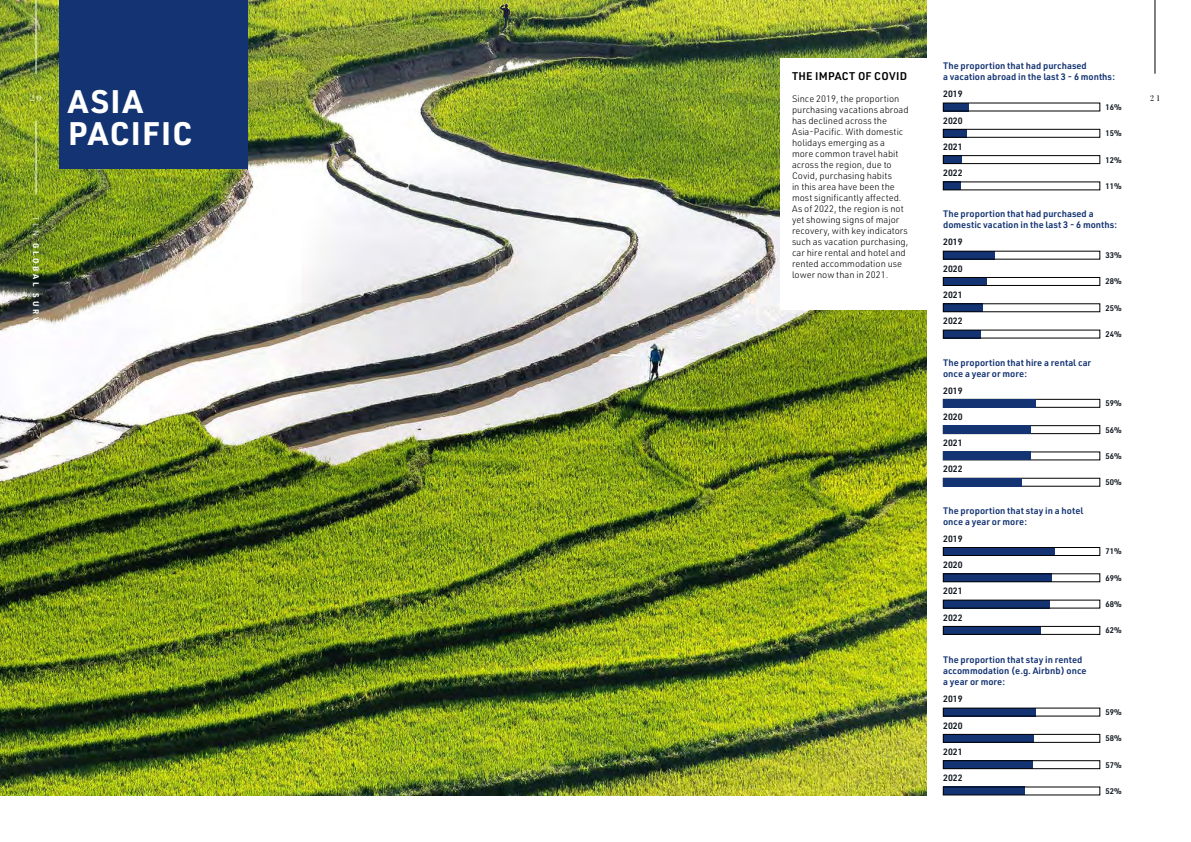
<style>
.page{position:relative;width:1191px;height:842px;background:#fff}
.page>*{position:absolute;margin:0;border:0;box-sizing:border-box;transform-origin:0 0}
.t1{font:700 32px/32px "URWDIN";letter-spacing:.04em;color:#fff}
.t2{font:600 11px "URWDIN";letter-spacing:.02em;color:#000}
.t3{font:300 9.2px/11px "URWDIN";color:#000}
.t4{font:600 9.2px/11px "URWDIN";color:#133372}
.t5{font:600 9px "URWDIN";color:#101720}
.t6{font:600 8px "URWDIN";color:#101720}
.t7{font:700 8px "URWDIN";letter-spacing:.355em;color:#fff}
.t8{font:8px "Playfair Display";color:#fff}
.t9{font:8px "Playfair Display";color:#000}
.s1{font-weight:300}
</style>
<div class="page">
<img style="left:0;top:0;width:926px;height:795px">
<div style="left:780px;top:58px;width:146px;height:252px;background:#fff"></div>
<div style="left:943px;top:399px;width:157px;height:8px;border:1px solid #000"></div>
<div style="left:943px;top:425px;width:157px;height:9px;border:1px solid #000"></div>
<div style="left:943px;top:103px;width:25px;height:8px;background:#133372"></div>
<div style="left:943px;top:129px;width:23px;height:8px;background:#133372"></div>
<div style="left:943px;top:129px;width:157px;height:8px;border:1px solid #000"></div>
<div style="left:943px;top:155px;width:19px;height:9px;background:#133372"></div>
<div style="left:943px;top:155px;width:157px;height:9px;border:1px solid #000"></div>
<div style="left:943px;top:182px;width:17px;height:8px;background:#133372"></div>
<div style="left:943px;top:251px;width:52px;height:8px;background:#133372"></div>
<div style="left:943px;top:277px;width:44px;height:9px;background:#133372"></div>
<div style="left:943px;top:277px;width:157px;height:9px;border:1px solid #000"></div>
<div style="left:943px;top:304px;width:39px;height:8px;background:#133372"></div>
<div style="left:943px;top:330px;width:37px;height:8px;background:#133372"></div>
<div style="left:943px;top:547px;width:111px;height:9px;background:#133372"></div>
<div style="left:943px;top:547px;width:157px;height:9px;border:1px solid #000"></div>
<div style="left:943px;top:574px;width:108px;height:8px;background:#133372"></div>
<div style="left:943px;top:574px;width:157px;height:8px;border:1px solid #000"></div>
<div style="left:943px;top:600px;width:106px;height:8px;background:#133372"></div>
<div style="left:943px;top:600px;width:157px;height:8px;border:1px solid #000"></div>
<div style="left:943px;top:626px;width:97px;height:8px;background:#133372"></div>
<div style="left:943px;top:626px;width:157px;height:8px;border:1px solid #000"></div>
<div style="left:943px;top:399px;width:92px;height:8px;background:#133372"></div>
<div style="left:943px;top:425px;width:88px;height:9px;background:#133372"></div>
<div style="left:943px;top:452px;width:88px;height:8px;background:#133372"></div>
<div style="left:943px;top:478px;width:78px;height:8px;background:#133372"></div>
<div style="left:943px;top:708px;width:92px;height:8px;background:#133372"></div>
<div style="left:943px;top:708px;width:157px;height:8px;border:1px solid #000"></div>
<div style="left:943px;top:734px;width:91px;height:8px;background:#133372"></div>
<div style="left:943px;top:734px;width:157px;height:8px;border:1px solid #000"></div>
<div style="left:943px;top:760px;width:89px;height:9px;background:#133372"></div>
<div style="left:943px;top:760px;width:157px;height:9px;border:1px solid #000"></div>
<div style="left:943px;top:787px;width:81px;height:8px;background:#133372"></div>
<div style="left:943px;top:787px;width:157px;height:8px;border:1px solid #000"></div>
<div style="left:60px;top:0;width:188px;height:168px;background:#133372"></div>
<hr style="left:36px;top:0;width:1px;height:74px;background:#fff">
<hr style="left:36px;top:121px;width:1px;height:74px;background:#fff">
<hr style="left:1154px;top:0;width:1px;height:74px;background:#000">
<p class="t4" style="left:943px;top:60px;width:173px">The proportion that had purchased<br>a vacation abroad in the last 3 - 6 months:</p>
<p class="t6" style="left:1105px;top:102px;width:18px">16%</p>
<p class="t2" style="left:792px;top:69px;width:117px">THE IMPACT OF COVID</p>
<p class="t3" style="left:792px;top:93px;width:118px">Since 2019, the proportion purchasing vacations abroad has declined across the<br>Asia-Pacific. With domestic holidays emerging as a more common travel habit across the region, due to<br>Covid, purchasing habits<br>in this area have been the most significantly affected.<br>As of 2022, the region is not yet showing signs of major recovery, with key indicators such as vacation purchasing, car hire rental and hotel and rented accommodation use lower now than in 2021.</p>
<h1 class="t1" style="left:68px;top:84px;width:126px">ASIA<br>PACIFIC</h1>
<p class="t5" style="left:943px;top:88px;width:21px">2019</p>
<p class="t8" style="left:30px;top:91px;width:13px">2 0</p>
<p class="t9" style="left:1150px;top:91px;width:11px">2 1</p>
<p class="t5" style="left:943px;top:114px;width:21px">2020</p>
<p class="t6" style="left:1105px;top:128px;width:18px">15%</p>
<p class="t5" style="left:943px;top:140px;width:21px">2021</p>
<p class="t6" style="left:1105px;top:154px;width:18px">12%</p>
<p class="t5" style="left:943px;top:167px;width:21px">2022</p>
<p class="t4" style="left:943px;top:208px;width:176px">The proportion that had purchased a domestic vacation in the last 3 - 6 months:</p>
<p class="t6" style="left:1105px;top:250px;width:18px">33%</p>
<p class="t6" style="left:1105px;top:181px;width:18px">11%</p>
<p class="t7" style="left:42px;top:216px;width:123px;rotate:90deg"><span class="s1">TLN</span> GLOBAL SURVEY</p>
<p class="t5" style="left:943px;top:236px;width:21px">2019</p>
<p class="t5" style="left:943px;top:262px;width:21px">2020</p>
<p class="t6" style="left:1105px;top:276px;width:18px">28%</p>
<p class="t5" style="left:943px;top:289px;width:21px">2021</p>
<p class="t6" style="left:1105px;top:302px;width:18px">25%</p>
<p class="t5" style="left:943px;top:315px;width:21px">2022</p>
<p class="t6" style="left:1105px;top:329px;width:18px">24%</p>
<p class="t4" style="left:943px;top:356px;width:150px">The proportion that hire a rental car once a year or more:</p>
<p class="t5" style="left:943px;top:384px;width:21px">2019</p>
<p class="t5" style="left:943px;top:410px;width:21px">2020</p>
<p class="t5" style="left:943px;top:437px;width:21px">2021</p>
<p class="t5" style="left:943px;top:463px;width:21px">2022</p>
<p class="t4" style="left:943px;top:505px;width:142px">The proportion that stay in a hotel once a year or more:</p>
<p class="t5" style="left:943px;top:532px;width:21px">2019</p>
<p class="t5" style="left:943px;top:559px;width:21px">2020</p>
<p class="t5" style="left:943px;top:585px;width:21px">2021</p>
<p class="t5" style="left:943px;top:611px;width:21px">2022</p>
<p class="t4" style="left:943px;top:654px;width:145px">The proportion that stay in rented accommodation (e.g. Airbnb) once a year or more:</p>
<p class="t5" style="left:943px;top:693px;width:21px">2019</p>
<p class="t5" style="left:943px;top:719px;width:21px">2020</p>
<p class="t5" style="left:943px;top:745px;width:21px">2021</p>
<p class="t5" style="left:943px;top:772px;width:21px">2022</p>
<p class="t6" style="left:1105px;top:398px;width:18px">59%</p>
<p class="t6" style="left:1105px;top:424px;width:18px">56%</p>
<p class="t6" style="left:1105px;top:451px;width:18px">56%</p>
<p class="t6" style="left:1105px;top:477px;width:18px">50%</p>
<p class="t6" style="left:1105px;top:546px;width:18px">71%</p>
<p class="t6" style="left:1105px;top:572px;width:18px">69%</p>
<p class="t6" style="left:1105px;top:599px;width:18px">68%</p>
<p class="t6" style="left:1105px;top:625px;width:18px">62%</p>
<p class="t6" style="left:1105px;top:707px;width:18px">59%</p>
<p class="t6" style="left:1105px;top:733px;width:18px">58%</p>
<p class="t6" style="left:1105px;top:759px;width:18px">57%</p>
<p class="t6" style="left:1105px;top:786px;width:18px">52%</p>
</div>
